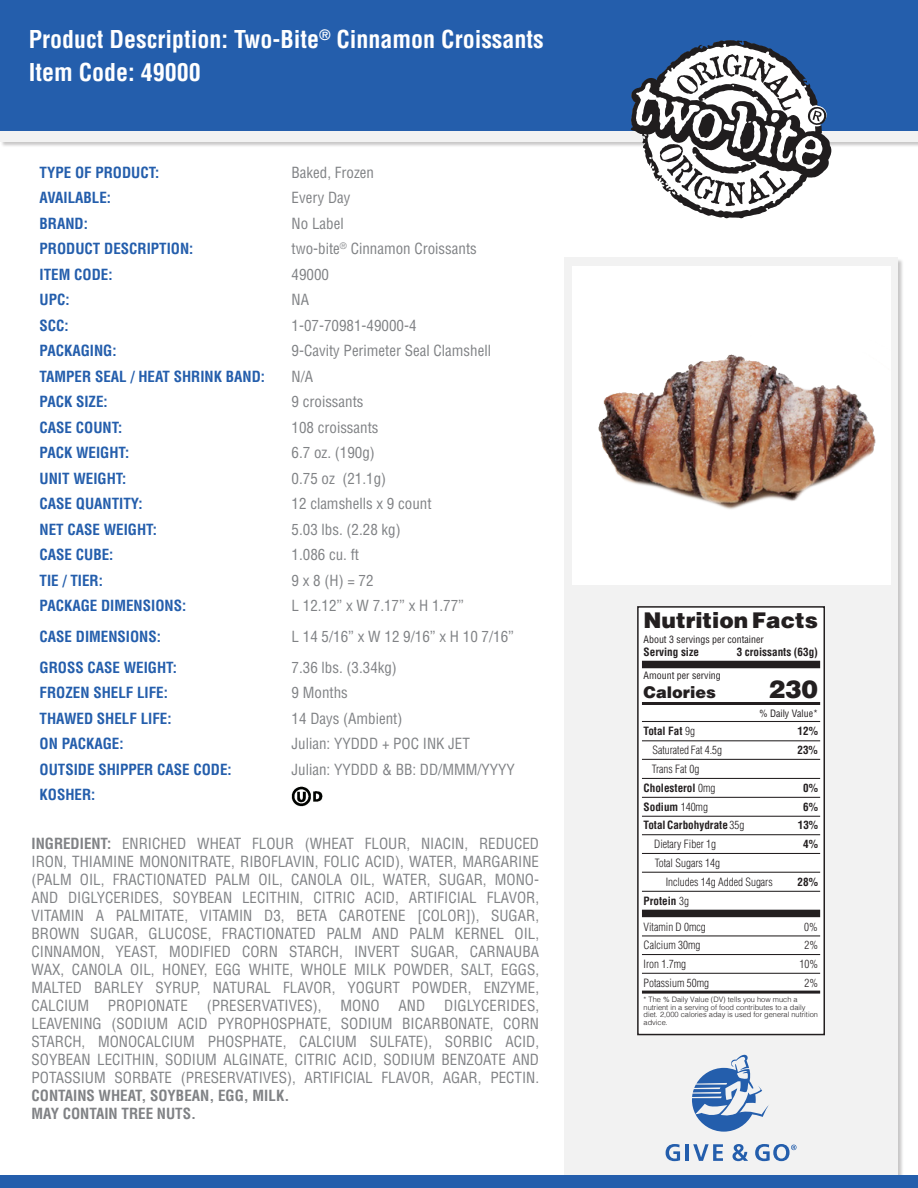
<style>
.page{position:relative;width:918px;height:1188px;background:#fff}
.page>*{position:absolute;margin:0;border:0;box-sizing:border-box;transform-origin:0 0}
.t1{font:900 24.75px "Helvetica";color:#231f20}
.t2{font:700 condensed 24px/33px "Helvetica LT Std";color:#fff}
.t3{font:900 21.75px "Helvetica";color:#231f20}
.t4{font:900 16.05px "Helvetica";color:#231f20}
.t5{font:condensed 15px/18px "Helvetica LT Std";color:#808285;text-align:justify}
.t6{font:700 condensed 15px "Helvetica LT Std";color:#245eac}
.t7{font:300 condensed 11.1px "Helvetica";color:#231f20}
.t8{font:700 condensed 11.1px "Helvetica";color:#231f20}
.t9{font:condensed 9.9px "Helvetica";color:#231f20}
.t10{font:300 7.5px/7.5px "Helvetica";color:#231f20}
.s1{font-weight:700}
.s2{font-weight:300}
</style>
<div class="page">
<div style="left:0;top:19px;width:918px;height:129px;background:#231f20;opacity:.25"></div>
<div style="left:0;top:19px;width:918px;height:123px;background:#f2f2f2"></div>
<div style="left:0;top:0;width:918px;height:131px;background:#245eac"></div>
<div style="left:564px;top:258px;width:334px;height:921px;background:#f2f2f2"></div>
<div style="left:0;top:1175px;width:918px;height:13px;background:#245eac"></div>
<svg style="left:666px;top:1144px;width:14px;height:17px"></svg>
<hr style="left:686px;top:1144px;width:3px;height:17px;background:#245eac">
<svg style="left:693px;top:1144px;width:30px;height:17px"></svg>
<svg style="left:733px;top:1144px;width:15px;height:17px"></svg>
<svg style="left:692px;top:1055px;width:77px;height:77px"></svg>
<svg style="left:755px;top:1144px;width:42px;height:17px"></svg>
<div style="left:572px;top:266px;width:318px;height:319px;background:#fff"></div>
<img style="left:598px;top:354px;width:278px;height:155px">
<div style="left:638px;top:607px;width:186px;height:428px;background:#fff"></div>
<div style="left:637px;top:606px;width:188px;height:429px;border:2px solid #231f20"></div>
<div style="left:642px;top:661px;width:178px;height:7px;background:#231f20"></div>
<hr style="left:642px;top:702px;width:178px;height:3px;background:#231f20">
<div style="left:642px;top:910px;width:178px;height:7px;background:#231f20"></div>
<hr style="left:642px;top:991px;width:178px;height:3px;background:#231f20">
<hr style="left:642px;top:721px;width:178px;height:1px;background:#231f20">
<hr style="left:642px;top:740px;width:178px;height:1px;background:#231f20">
<hr style="left:642px;top:759px;width:178px;height:1px;background:#231f20">
<hr style="left:642px;top:778px;width:178px;height:1px;background:#231f20">
<hr style="left:642px;top:797px;width:178px;height:1px;background:#231f20">
<hr style="left:642px;top:816px;width:178px;height:1px;background:#231f20">
<hr style="left:642px;top:834px;width:178px;height:1px;background:#231f20">
<hr style="left:642px;top:853px;width:178px;height:1px;background:#231f20">
<hr style="left:642px;top:872px;width:178px;height:1px;background:#231f20">
<hr style="left:642px;top:891px;width:178px;height:1px;background:#231f20">
<hr style="left:642px;top:935px;width:178px;height:1px;background:#231f20">
<hr style="left:642px;top:954px;width:178px;height:1px;background:#231f20">
<hr style="left:642px;top:973px;width:178px;height:1px;background:#231f20">
<img style="left:291px;top:786px;width:31px;height:21px">
<svg style="left:631px;top:40px;width:200px;height:178px"></svg>
<p class="t2" style="left:29px;top:22px;width:517px">Product Description: Two-Bite<sup>®</sup> Cinnamon Croissants<br>Item Code: 49000</p>
<p class="t6" style="left:40px;top:163px;width:121px">TYPE OF PRODUCT:</p>
<p class="t5" style="left:292px;top:163px;width:84px">Baked, Frozen</p>
<p class="t6" style="left:40px;top:188px;width:73px">AVAILABLE:</p>
<p class="t5" style="left:292px;top:189px;width:60px">Every Day</p>
<p class="t6" style="left:40px;top:214px;width:50px">BRAND:</p>
<p class="t5" style="left:292px;top:214px;width:54px">No Label</p>
<p class="t6" style="left:40px;top:239px;width:155px">PRODUCT DESCRIPTION:</p>
<p class="t5" style="left:292px;top:240px;width:187px">two-bite<sup>®</sup> Cinnamon Croissants</p>
<p class="t6" style="left:40px;top:265px;width:74px">ITEM CODE:</p>
<p class="t5" style="left:292px;top:265px;width:39px">49000</p>
<p class="t6" style="left:40px;top:290px;width:32px">UPC:</p>
<p class="t5" style="left:292px;top:291px;width:19px">NA</p>
<p class="t6" style="left:40px;top:316px;width:31px">SCC:</p>
<p class="t5" style="left:292px;top:316px;width:126px">1-07-70981-49000-4</p>
<p class="t6" style="left:40px;top:341px;width:78px">PACKAGING:</p>
<p class="t5" style="left:292px;top:342px;width:201px">9-Cavity Perimeter Seal Clamshell</p>
<p class="t6" style="left:40px;top:367px;width:227px">TAMPER SEAL / HEAT SHRINK BAND:</p>
<p class="t5" style="left:292px;top:367px;width:23px">N/A</p>
<p class="t6" style="left:40px;top:392px;width:70px">PACK SIZE:</p>
<p class="t5" style="left:292px;top:393px;width:74px">9 croissants</p>
<p class="t6" style="left:40px;top:418px;width:84px">CASE COUNT:</p>
<p class="t5" style="left:292px;top:418px;width:89px">108 croissants</p>
<p class="t6" style="left:40px;top:443px;width:91px">PACK WEIGHT:</p>
<p class="t5" style="left:292px;top:444px;width:85px">6.7 oz. (190g)</p>
<p class="t6" style="left:40px;top:469px;width:88px">UNIT WEIGHT:</p>
<p class="t5" style="left:292px;top:469px;width:96px">0.75 oz (21.1g)</p>
<p class="t6" style="left:40px;top:494px;width:105px">CASE QUANTITY:</p>
<p class="t5" style="left:292px;top:495px;width:141px">12 clamshells x 9 count</p>
<p class="t6" style="left:40px;top:520px;width:119px">NET CASE WEIGHT:</p>
<p class="t5" style="left:292px;top:520px;width:111px">5.03 lbs. (2.28 kg)</p>
<p class="t6" style="left:40px;top:545px;width:75px">CASE CUBE:</p>
<p class="t5" style="left:292px;top:546px;width:69px">1.086 cu. ft</p>
<p class="t6" style="left:40px;top:571px;width:65px">TIE / TIER:</p>
<p class="t5" style="left:292px;top:571px;width:84px">9 x 8 (H) = 72</p>
<p class="t6" style="left:40px;top:596px;width:148px">PACKAGE DIMENSIONS:</p>
<p class="t5" style="left:292px;top:597px;width:174px">L 12.12” x W 7.17” x H 1.77”</p>
<p class="t6" style="left:40px;top:627px;width:123px">CASE DIMENSIONS:</p>
<p class="t5" style="left:292px;top:627px;width:224px">L 14 5/16” x W 12 9/16” x H 10 7/16”</p>
<p class="t6" style="left:40px;top:658px;width:139px">GROSS CASE WEIGHT:</p>
<p class="t5" style="left:292px;top:658px;width:107px">7.36 lbs. (3.34kg)</p>
<p class="t6" style="left:40px;top:683px;width:130px">FROZEN SHELF LIFE:</p>
<p class="t5" style="left:292px;top:684px;width:58px">9 Months</p>
<p class="t6" style="left:40px;top:709px;width:133px">THAWED SHELF LIFE:</p>
<p class="t5" style="left:292px;top:709px;width:112px">14 Days (Ambient)</p>
<p class="t6" style="left:40px;top:734px;width:86px">ON PACKAGE:</p>
<p class="t5" style="left:292px;top:735px;width:180px">Julian: YYDDD + POC INK JET</p>
<p class="t6" style="left:40px;top:760px;width:194px">OUTSIDE SHIPPER CASE CODE:</p>
<p class="t5" style="left:292px;top:760px;width:225px">Julian: YYDDD &amp; BB: DD/MMM/YYYY</p>
<p class="t6" style="left:40px;top:785px;width:57px">KOSHER:</p>
<p class="t5" style="left:32px;top:834px;width:509px"><span class="s1">INGREDIENT:</span> ENRICHED WHEAT FLOUR (WHEAT FLOUR, NIACIN, REDUCED IRON, THIAMINE MONONITRATE, RIBOFLAVIN, FOLIC ACID), WATER, MARGARINE (PALM OIL, FRACTIONATED PALM OIL, CANOLA OIL, WATER, SUGAR, MONO-AND DIGLYCERIDES, SOYBEAN LECITHIN, CITRIC ACID, ARTIFICIAL FLAVOR, VITAMIN A PALMITATE, VITAMIN D3, BETA CAROTENE [COLOR]), SUGAR, BROWN SUGAR, GLUCOSE, FRACTIONATED PALM AND PALM KERNEL OIL, CINNAMON, YEAST, MODIFIED CORN STARCH, INVERT SUGAR, CARNAUBA WAX, CANOLA OIL, HONEY, EGG WHITE, WHOLE MILK POWDER, SALT, EGGS, MALTED BARLEY SYRUP, NATURAL FLAVOR, YOGURT POWDER, ENZYME, CALCIUM</p>
<p class="t5" style="left:32px;top:996px;width:509px;text-align:left;text-indent:413px">DIGLYCERIDES, LEAVENING (SODIUM ACID PYROPHOSPHATE, SODIUM BICARBONATE, CORN STARCH, MONOCALCIUM PHOSPHATE, CALCIUM SULFATE), SORBIC ACID, SOYBEAN LECITHIN, SODIUM ALGINATE, CITRIC ACID, SODIUM BENZOATE AND POTASSIUM SORBATE (PRESERVATIVES), ARTIFICIAL FLAVOR, AGAR, PECTIN.<br><span class="s1">CONTAINS WHEAT, SOYBEAN, EGG, MILK.<br>MAY CONTAIN TREE NUTS.</span></p>
<p class="t5" style="left:108px;top:996px;width:82px">PROPIONATE</p>
<p class="t5" style="left:207px;top:996px;width:116px">(PRESERVATIVES),</p>
<p class="t5" style="left:341px;top:996px;width:41px">MONO</p>
<p class="t5" style="left:399px;top:996px;width:28px">AND</p>
<p class="t3" style="left:644px;top:606px;width:176px">Nutrition Facts</p>
<p class="t9" style="left:644px;top:633px;width:122px">About 3 servings per container</p>
<p class="t8" style="left:644px;top:645px;width:57px">Serving size</p>
<p class="t8" style="left:737px;top:645px;width:83px">3 croissants (63g)</p>
<p class="t9" style="left:644px;top:669px;width:79px">Amount per serving</p>
<p class="t4" style="left:644px;top:681px;width:74px">Calories</p>
<p class="t1" style="left:768px;top:673px;width:51px">230</p>
<p class="t9" style="left:759px;top:707px;width:60px">% Daily Value*</p>
<p class="t8" style="left:644px;top:724px;width:53px">Total Fat <span class="s2">9g</span></p>
<p class="t8" style="left:798px;top:724px;width:22px">12%</p>
<p class="t7" style="left:652px;top:743px;width:71px">Saturated Fat 4.5g</p>
<p class="t8" style="left:798px;top:743px;width:22px">23%</p>
<p class="t7" style="left:652px;top:762px;width:49px">Trans Fat 0g</p>
<p class="t8" style="left:644px;top:781px;width:73px">Cholesterol <span class="s2">0mg</span></p>
<p class="t8" style="left:803px;top:781px;width:16px">0%</p>
<p class="t8" style="left:644px;top:800px;width:66px">Sodium <span class="s2">140mg</span></p>
<p class="t8" style="left:803px;top:800px;width:16px">6%</p>
<p class="t8" style="left:644px;top:818px;width:102px">Total Carbohydrate <span class="s2">35g</span></p>
<p class="t8" style="left:798px;top:818px;width:22px">13%</p>
<p class="t7" style="left:654px;top:837px;width:63px">Dietary Fiber 1g</p>
<p class="t8" style="left:803px;top:837px;width:16px">4%</p>
<p class="t7" style="left:655px;top:856px;width:67px">Total Sugars 14g</p>
<p class="t7" style="left:666px;top:875px;width:109px">Includes 14g Added Sugars</p>
<p class="t8" style="left:798px;top:875px;width:22px">28%</p>
<p class="t8" style="left:644px;top:894px;width:47px">Protein <span class="s2">3g</span></p>
<p class="t7" style="left:644px;top:920px;width:64px">Vitamin D 0mcg</p>
<p class="t7" style="left:804px;top:920px;width:15px">0%</p>
<p class="t7" style="left:644px;top:938px;width:58px">Calcium 30mg</p>
<p class="t7" style="left:804px;top:938px;width:15px">2%</p>
<p class="t7" style="left:644px;top:957px;width:44px">Iron 1.7mg</p>
<p class="t7" style="left:799px;top:957px;width:20px">10%</p>
<p class="t7" style="left:644px;top:976px;width:67px">Potassium 50mg</p>
<p class="t7" style="left:805px;top:976px;width:15px">2%</p>
<p class="t10" style="left:644px;top:995px;width:176px">* The % Daily Value (DV) tells you how much a nutrient in a serving of food contributes to a daily diet. 2,000 calories aday is used for general nutrition advice.</p>
</div>
